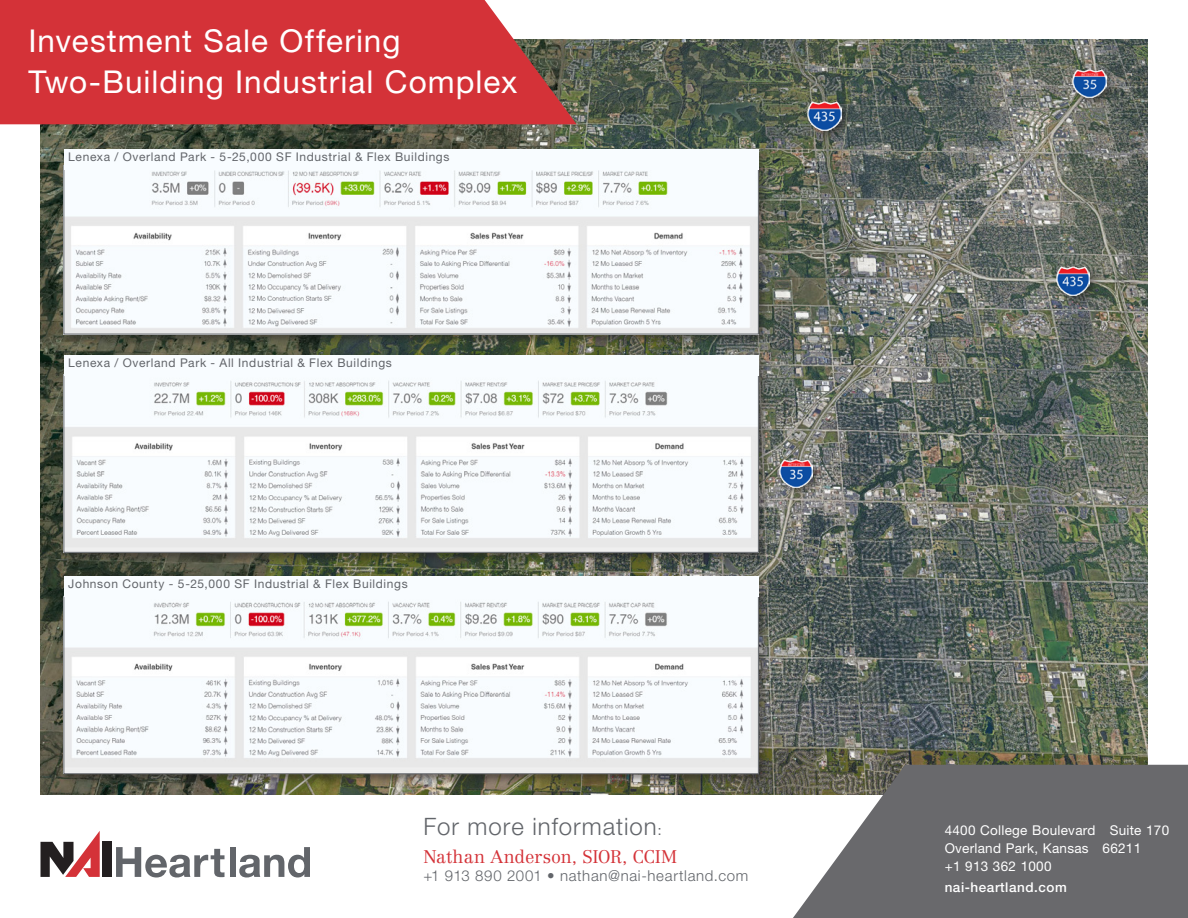
<style>
.page{position:relative;width:1188px;height:918px;background:#fff}
.page>*{position:absolute;margin:0;border:0;box-sizing:border-box;transform-origin:0 0}
.t1{font:31.5px "Helvetica Neue LT Std";letter-spacing:.035em;color:#fff}
.t2{font:300 24px "Helvetica Neue LT Std";letter-spacing:.04em;color:#62656a}
.t3{font:300 18px "Centennial LT Std";letter-spacing:-.01em;color:#d43238}
.t4{font:300 15px "Helvetica Neue LT Std";letter-spacing:.045em;color:#62656a}
.t5{font:13.5px "Helvetica Neue LT Std";letter-spacing:.02em;color:#fff}
.t6{font:500 13.5px "Helvetica Neue LT Std";letter-spacing:.04em;color:#fff}
.t7{font:12px "Helvetica Neue LT Std";letter-spacing:.055em;color:#62656a}
.s1{font-weight:400;font-size:13.5px}
</style>
<div class="page">
<img style="left:40px;top:39px;width:1108px;height:755px">
<svg style="left:793px;top:765px;width:395px;height:153px;background:#777778"></svg>
<div style="left:103px;top:842px;width:9px;height:35px;background:#231f20"></div>
<svg style="left:40px;top:831px;width:60px;height:46px"></svg>
<svg style="left:116px;top:847px;width:109px;height:30px"></svg>
<div style="left:230px;top:847px;width:6px;height:30px;background:#62656a"></div>
<svg style="left:239px;top:847px;width:71px;height:31px"></svg>
<div style="left:1054px;top:264px;width:47px;height:43px;background:#231f20;opacity:.5"></div>
<img style="left:1056px;top:267px;width:33px;height:28px">
<div style="left:777px;top:456px;width:48px;height:44px;background:#231f20;opacity:.5"></div>
<img style="left:780px;top:459px;width:33px;height:29px">
<div style="left:1070px;top:67px;width:48px;height:43px;background:#231f20;opacity:.5"></div>
<img style="left:1073px;top:69px;width:33px;height:29px">
<div style="left:805px;top:99px;width:48px;height:43px;background:#231f20;opacity:.5"></div>
<img style="left:808px;top:102px;width:33px;height:29px">
<svg style="left:0;top:0;width:577px;height:124px;background:#d13c40"></svg>
<div style="left:61px;top:146px;width:710px;height:201px;background:#231f20;opacity:.5"></div>
<img style="left:66px;top:170px;width:691px;height:162px">
<div style="left:64px;top:149px;width:695px;height:21px;background:#f8fcff"></div>
<div style="left:61px;top:352px;width:710px;height:213px;background:#231f20;opacity:.5"></div>
<img style="left:66px;top:376px;width:691px;height:175px">
<div style="left:64px;top:355px;width:695px;height:21px;background:#f8fcff"></div>
<div style="left:61px;top:574px;width:710px;height:212px;background:#231f20;opacity:.5"></div>
<img style="left:66px;top:598px;width:691px;height:174px">
<div style="left:64px;top:596px;width:695px;height:178px;border:1px solid #62656a"></div>
<div style="left:64px;top:577px;width:695px;height:20px;background:#f8fcff"></div>
<p class="t1" style="left:28px;top:22px;width:374px">Investment Sale Offering</p>
<p class="t1" style="left:28px;top:63px;width:490px">Two-Building Industrial Complex</p>
<p class="t7" style="left:68px;top:149px;width:383px">Lenexa / Overland Park - 5-25,000 SF Industrial &amp; Flex Buildings</p>
<p class="t7" style="left:68px;top:356px;width:325px">Lenexa / Overland Park - All Industrial &amp; Flex Buildings</p>
<p class="t7" style="left:68px;top:577px;width:341px">Johnson County - 5-25,000 SF Industrial &amp; Flex Buildings</p>
<p class="t2" style="left:423px;top:811px;width:240px">For more information<span class="s1">:</span></p>
<p class="t3" style="left:423px;top:846px;width:255px">Nathan Anderson, SIOR, CCIM</p>
<p class="t4" style="left:423px;top:866px;width:327px">+1 913 890 2001 • nathan@nai-heartland.com</p>
<p class="t5" style="left:945px;top:822px;width:226px">4400 College Boulevard Suite 170</p>
<p class="t5" style="left:945px;top:840px;width:198px">Overland Park, Kansas 66211</p>
<p class="t5" style="left:945px;top:858px;width:108px">+1 913 362 1000</p>
<p class="t6" style="left:945px;top:879px;width:124px">nai-heartland.com</p>
</div>
